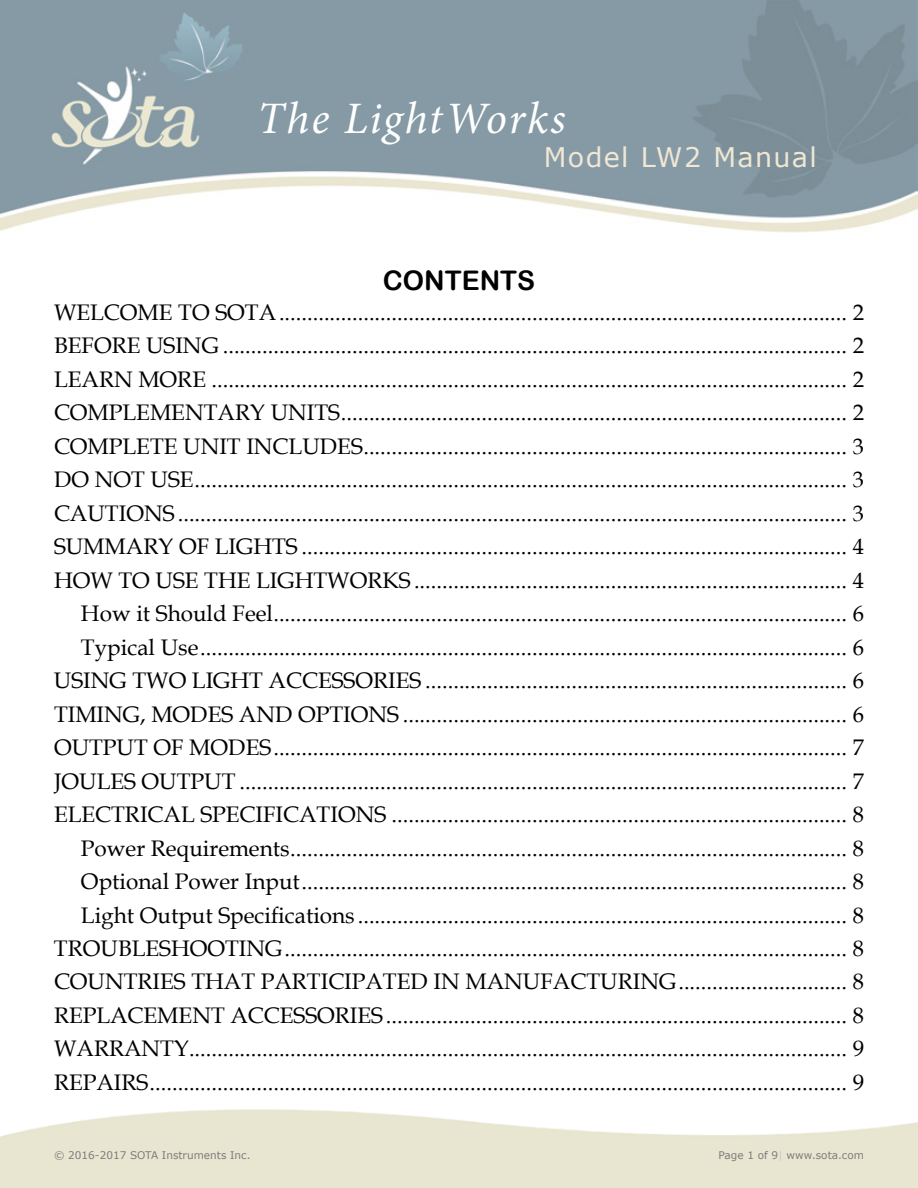
<style>
.page{position:relative;width:918px;height:1188px;background:#fff}
.page>*{position:absolute;margin:0;border:0;box-sizing:border-box;transform-origin:0 0}
.t1{font:italic 45px "Minion Pro";letter-spacing:.04em;color:#fff}
.t2{font:27px "Verdana";letter-spacing:.05em;color:#f0e7d4}
.t3{font:27px "Arial Rounded MT Bold";color:#000}
.t4{font:22.5px/33.5px "Book Antiqua";color:#000;text-align:right}
.t5{font:10.5px "Verdana";color:#7d7c7b}
.s1{color:#cbcaca}
</style>
<div class="page">
<img style="left:0;top:0;width:918px;height:233px">
<h1 class="t1" style="left:257px;top:88px;width:310px">The LightWorks</h1>
<p class="t2" style="left:544px;top:140px;width:275px">Model LW2 Manual</p>
<p class="t3" style="left:383px;top:264px;width:154px">CONTENTS</p>
<p class="t4" style="left:54px;top:295px;width:812px">WELCOME TO SOTA..................................................................................................... 2<br>BEFORE USING ............................................................................................................... 2<br>LEARN MORE ................................................................................................................. 2<br>COMPLEMENTARY UNITS.......................................................................................... 2<br>COMPLETE UNIT INCLUDES...................................................................................... 3<br>DO NOT USE.................................................................................................................... 3<br>CAUTIONS ....................................................................................................................... 3<br>SUMMARY OF LIGHTS ................................................................................................. 4<br>HOW TO USE THE LIGHTWORKS ............................................................................. 4<br>How it Should Feel...................................................................................................... 6<br>Typical Use................................................................................................................... 6<br>USING TWO LIGHT ACCESSORIES ........................................................................... 6<br>TIMING, MODES AND OPTIONS ............................................................................... 6<br>OUTPUT OF MODES...................................................................................................... 7<br>JOULES OUTPUT ............................................................................................................ 7<br>ELECTRICAL SPECIFICATIONS ................................................................................. 8<br>Power Requirements................................................................................................... 8<br>Optional Power Input................................................................................................. 8<br>Light Output Specifications ....................................................................................... 8<br>TROUBLESHOOTING.................................................................................................... 8<br>COUNTRIES THAT PARTICIPATED IN MANUFACTURING.............................. 8<br>REPLACEMENT ACCESSORIES.................................................................................. 8<br>WARRANTY..................................................................................................................... 9<br>REPAIRS............................................................................................................................ 9</p>
<p class="t5" style="left:54px;top:1149px;width:198px">© 2016-2017 SOTA Instruments Inc.</p>
<p class="t5" style="left:718px;top:1149px;width:147px">Page 1 of 9<span class="s1">|</span> www.sota.com</p>
</div>
